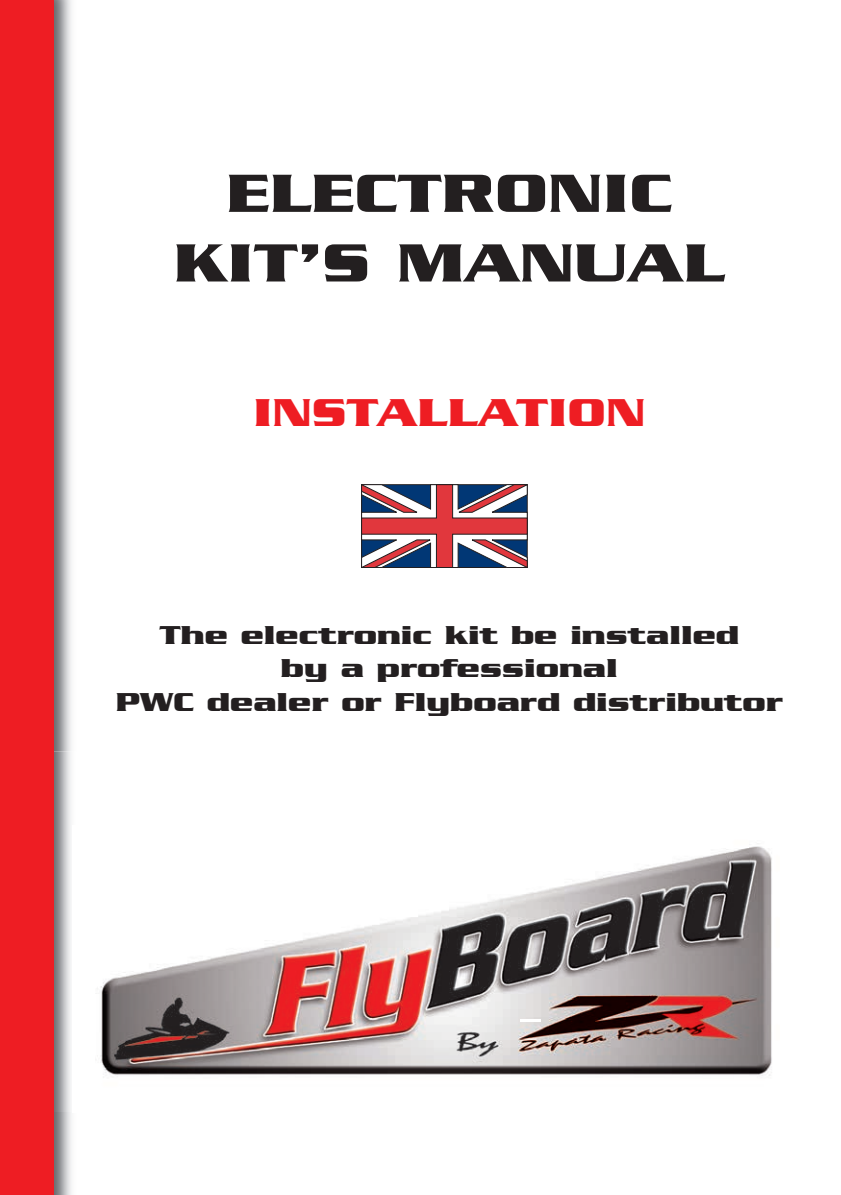
<style>
.page{position:relative;width:841px;height:1195px;background:#fff}
.page>*{position:absolute;margin:0;border:0;box-sizing:border-box;transform-origin:0 0}
.t1{font:700 58px/69.6px "Serpentine";color:#231f20;text-align:center;scale:1.18 1}
.t2{font:700 42px "Serpentine";color:#ee1d23;scale:1.18 1}
.t3{font:700 28px/33.6px "Serpentine";color:#231f20;text-align:center;scale:1.18 1}
</style>
<div class="page">
<img style="left:100px;top:846px;width:672px;height:230px">
<img style="left:53px;top:0;width:19px;height:1195px">
<img style="left:53px;top:751px;width:19px;height:361px">
<div style="left:0;top:0;width:53px;height:1195px;background:#ee1d23"></div>
<hr style="left:520px;top:1019px;width:20px;height:2px;background:#fff">
<svg style="left:361px;top:484px;width:166px;height:83px"></svg>
<h1 class="t1" style="left:174px;top:164px;width:468px">ELECTRONIC<br>KIT’S MANUAL</h1>
<h2 class="t2" style="left:253px;top:399px;width:334px">INSTALLATION</h2>
<p class="t3" style="left:116px;top:620px;width:566px">The electronic kit be installed<br>by a professional<br>PWC dealer or Flyboard distributor</p>
</div>
